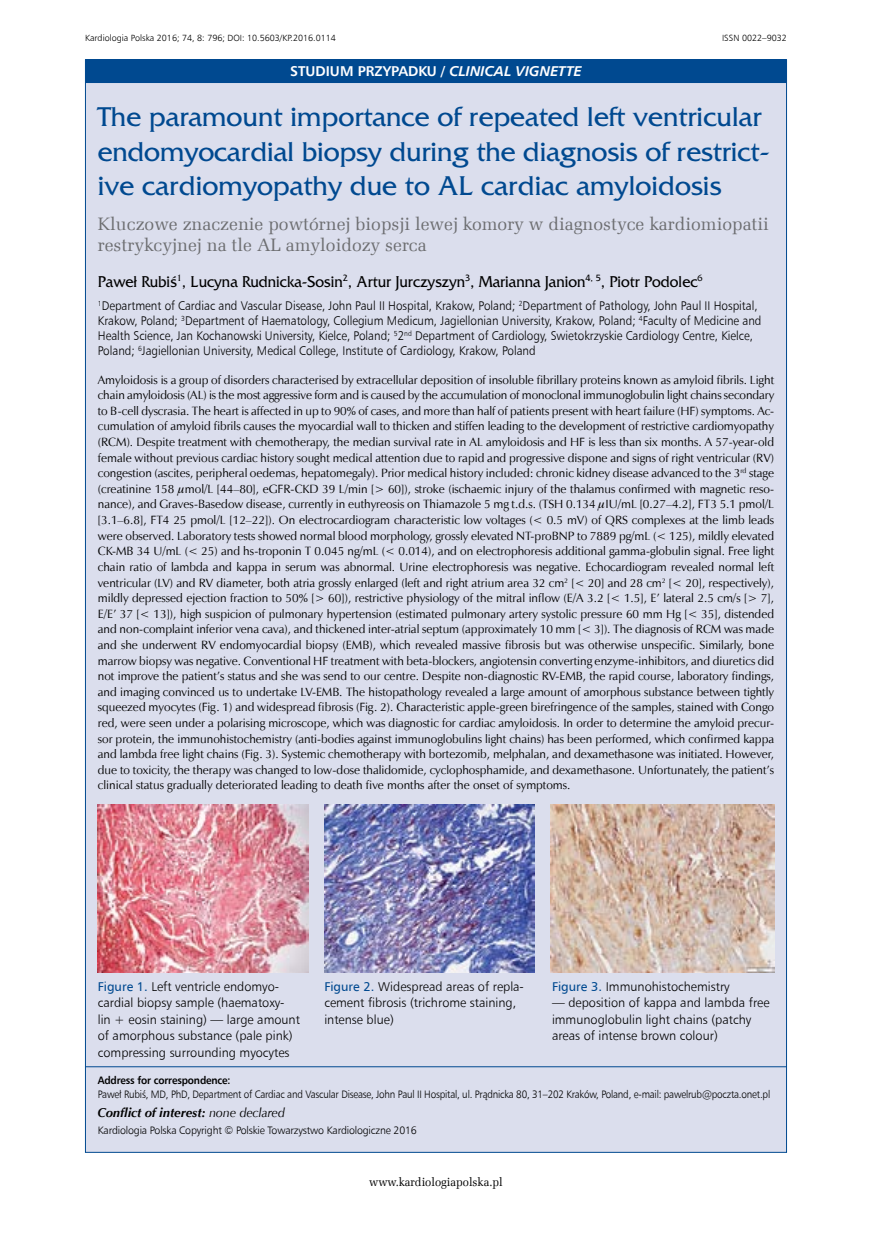
<style>
.page{position:relative;width:872px;height:1234px;background:#fff}
.page>*{position:absolute;margin:0;border:0;box-sizing:border-box;transform-origin:0 0}
.t1{font:28.5px/34.5px "France";color:#004990}
.t2{font:18px/21.6px "Zapf Ellipt EU";color:#6d6e71}
.t3{font:16.5px "France";color:#000;scale:.94 1}
.t4{font:700 14.25px "Humnst 777 EU";color:#fff}
.t5{font:12.75px/16.5px "Humnst 777 Lt EU";color:#000}
.t6{font:italic 700 12.75px "Zapf Humnst EU";color:#000}
.t7{font:12.6px/15px "Humnst 777 Lt EU";color:#000;scale:.93 1}
.t8{font:12px/15.6px "Zapf Humnst EU";color:#000;text-align:justify}
.t9{font:12px "Zapf Ellipt EU";color:#000;scale:.95 1}
.t10{font:10.8px "Humnst 777 Lt EU";letter-spacing:-.02em;color:#000;scale:.92 1}
.t11{font:10.8px "Humnst 777 Lt EU";letter-spacing:-.02em;color:#000}
.t12{font:700 10.8px "Humnst 777 EU";letter-spacing:-.015em;color:#000;scale:.92 1}
.t13{font:9px "Humnst 777 Lt EU";color:#000}
.s1{font-style:italic}
.s2{font-family:"Humnst 777 EU";color:#004990}
.s3{font-weight:400}
</style>
<div class="page">
<div style="left:85px;top:60px;width:702px;height:1092px;background:#dbdeed;border:1px solid #004990"></div>
<div style="left:85px;top:59px;width:702px;height:24px;background:#004990"></div>
<hr style="left:85px;top:1066px;width:702px;height:1px;background:#004990">
<img style="left:98px;top:804px;width:210px;height:168px">
<img style="left:324px;top:804px;width:211px;height:168px">
<img style="left:551px;top:804px;width:223px;height:168px">
<p class="t13" style="left:85px;top:33px;width:252px">Kardiologia Polska 2016; 74, 8: 796; DOI: 10.5603/KP.2016.0114</p>
<p class="t13" style="left:722px;top:33px;width:66px">ISSN 0022–9032</p>
<p class="t4" style="left:290px;top:62px;width:293px">Studium przypadku / <span class="s1">CLINICAL VIGNETTE</span></p>
<h1 class="t1" style="left:98px;top:100px;width:673px">The paramount importance of repeated left ventricular endomyocardial biopsy during the diagnosis of restrict&shy;ive cardiomyopathy due to AL cardiac amyloidosis</h1>
<h2 class="t2" style="left:98px;top:213px;width:672px">Kluczowe znaczenie powtórnej biopsji lewej komory w diagnostyce kardiomiopatii restrykcyjnej na tle AL amyloidozy serca</h2>
<h3 class="t3" style="left:98px;top:272px;width:645px">Paweł Rubiś<sup>1</sup>, Lucyna Rudnicka-Sosin<sup>2</sup>, Artur Jurczyszyn<sup>3</sup>, Marianna Janion<sup>4,</sup> <sup>5</sup>, Piotr Podolec<sup>6</sup></h3>
<p class="t7" style="left:98px;top:298px;width:715px"><sup>1</sup>Department of Cardiac and Vascular Disease, John Paul II Hospital, Krakow, Poland; <sup>2</sup>Department of Pathology, John Paul II Hospital, Krakow, Poland; <sup>3</sup>Department of Haematology, Collegium Medicum, Jagiellonian University, Krakow, Poland; <sup>4</sup>Faculty of Medicine and Health Science, Jan Kochanowski University, Kielce, Poland; <sup>5</sup>2<sup>nd</sup> Department of Cardiology, Swietokrzyskie Cardiology Centre, Kielce, Poland; <sup>6</sup>Jagiellonian University, Medical College, Institute of Cardiology, Krakow, Poland</p>
<p class="t8" style="left:98px;top:371px;width:678px">Amyloidosis is a group of disorders characterised by extracellular deposition of insoluble fibrillary proteins known as amyloid fibrils. Light chain amyloidosis (AL) is the most aggressive form and is caused by the accumulation of monoclonal immunoglobulin light chains secondary to B-cell dyscrasia. The heart is affected in up to 90% of cases, and more than half of patients present with heart failure (HF) symptoms. Ac&shy;cumulation of amyloid fibrils causes the myocardial wall to thicken and stiffen leading to the development of restrictive cardiomyopathy (RCM). Despite treatment with chemotherapy, the median survival rate in AL amyloidosis and HF is less than six months. A 57-year-old female without previous cardiac history sought medical attention due to rapid and progressive dispone and signs of right ventricular (RV) congestion (ascites, peripheral oedemas, hepatomegaly). Prior medical history included: chronic kidney disease advanced to the 3<sup>rd</sup> stage (creatinine 158 mol/L [44–80], eGFR-CKD 39 L/min [&gt; 60]), stroke (ischaemic injury of the thalamus confirmed with magnetic reso&shy;nance), and Graves-Basedow disease, currently in euthyreosis on Thiamazole 5 mg t.d.s. (TSH 0.134 IU/mL [0.27–4.2], FT3 5.1 pmol/L [3.1–6.8], FT4 25 pmol/L [12–22]). On electrocardiogram characteristic low voltages (&lt; 0.5 mV) of QRS complexes at the limb leads were observed. Laboratory tests showed normal blood morphology, grossly elevated NT-proBNP to 7889 pg/mL (&lt; 125), mildly elevated CK-MB 34 U/mL (&lt; 25) and hs-troponin T 0.045 ng/mL (&lt; 0.014), and on electrophoresis additional gamma-globulin signal. Free light chain ratio of lambda and kappa in serum was abnormal. Urine electrophoresis was negative. Echocardiogram revealed normal left ventricular (LV) and RV diameter, both atria grossly enlarged (left and right atrium area 32 cm<sup>2</sup> [&lt; 20] and 28 cm<sup>2</sup> [&lt; 20], respectively), mildly depressed ejection fraction to 50% [&gt; 60]), restrictive physiology of the mitral inflow (E/A 3.2 [&lt; 1.5], E’ lateral 2.5 cm/s [&gt; 7], E/E’ 37 [&lt; 13]), high suspicion of pulmonary hypertension (estimated pulmonary artery systolic pressure 60 mm Hg [&lt; 35], distended and non-complaint inferior vena cava), and thickened inter-atrial septum (approximately 10 mm [&lt; 3]). The diagnosis of RCM was made and she underwent RV endomyocardial biopsy (EMB), which revealed massive fibrosis but was otherwise unspecific. Similarly, bone marrow biopsy was negative. Conventional HF treatment with beta-blockers, angiotensin converting enzyme-inhibitors, and diuretics did not improve the patient’s status and she was send to our centre. Despite non-diagnostic RV-EMB, the rapid course, laboratory findings, and imaging convinced us to undertake LV-EMB. The histopathology revealed a large amount of amorphous substance between tightly squeezed myocytes (Fig. 1) and widespread fibrosis (Fig. 2). Characteristic apple-green birefringence of the samples, stained with Congo red, were seen under a polarising microscope, which was diagnostic for cardiac amyloidosis. In order to determine the amyloid precur&shy;sor protein, the immunohistochemistry (anti-bodies against immunoglobulins light chains) has been performed, which confirmed kappa and lambda free light chains (Fig. 3). Systemic chemotherapy with bortezomib, melphalan, and dexamethasone was initiated. However, due to toxicity, the therapy was changed to low-dose thalidomide, cyclophosphamide, and dexamethasone. Unfortunately, the patient’s clinical status gradually deteriorated leading to death five months after the onset of symptoms.</p>
<p class="t5" style="left:98px;top:977px;width:204px"><span class="s2">Figure 1.</span> Left ventricle endomyo&shy;cardial biopsy sample (haematoxy&shy;lin + eosin staining) — large amount of amorphous substance (pale pink) compressing surrounding myocytes</p>
<p class="t5" style="left:324px;top:977px;width:201px"><span class="s2">Figure 2.</span> Widespread areas of repla&shy;cement fibrosis (trichrome staining, intense blue)</p>
<p class="t5" style="left:552px;top:977px;width:179px"><span class="s2">Figure 3.</span> Immunohistochemistry</p>
<p class="t5" style="left:552px;top:994px;width:219px">— deposition of kappa and lambda free immunoglobulin light chains (patchy areas of intense brown colour)</p>
<p class="t12" style="left:98px;top:1073px;width:146px">Address for correspondence:</p>
<p class="t10" style="left:98px;top:1087px;width:732px">Paweł Rubiś, MD, PhD, Department of Cardiac and Vascular Disease, John Paul II Hospital, ul. Prądnicka 80, 31–202 Kraków, Poland, e-mail: pawelrub@poczta.onet.pl</p>
<p class="t6" style="left:98px;top:1104px;width:189px">Conflict of interest: <span class="s3">none declared</span></p>
<p class="t11" style="left:98px;top:1122px;width:320px">Kardiologia Polska Copyright © Polskie Towarzystwo Kardiologiczne 2016</p>
<p class="t9" style="left:369px;top:1174px;width:142px">www.kardiologiapolska.pl</p>
</div>
